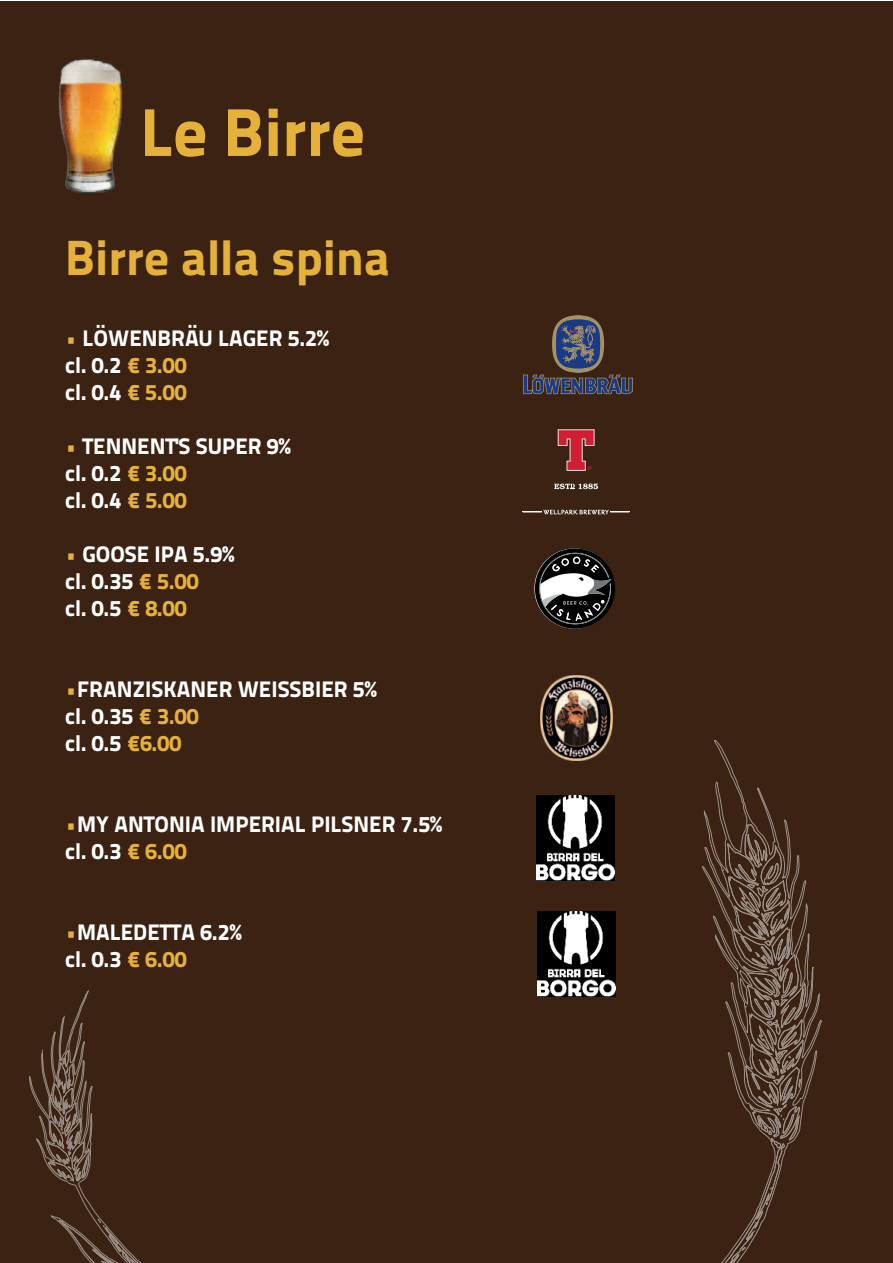
<style>
.page{position:relative;width:893px;height:1263px;background:#fff}
.page>*{position:absolute;margin:0;border:0;box-sizing:border-box;transform-origin:0 0}
.t1{font:67.5px "Titillium Text 25 L 999 wt";color:#e5b138}
.t2{font:49.5px "Titillium Text 25 L 999 wt";color:#e5b138}
.t3{font:22.5px/27px "Titillium Text 25 L 999 wt";color:#fff}
.s1{color:#e5b138}
</style>
<div class="page">
<div style="left:0;top:2px;width:893px;height:1261px;background:#3b2212"></div>
<img style="left:58px;top:59px;width:65px;height:134px">
<svg style="left:702px;top:740px;width:119px;height:356px"></svg>
<svg style="left:712px;top:798px;width:94px;height:465px"></svg>
<img style="left:537px;top:912px;width:78px;height:85px">
<img style="left:540px;top:675px;width:72px;height:85px">
<svg style="left:558px;top:429px;width:36px;height:42px"></svg>
<svg style="left:554px;top:483px;width:44px;height:6px"></svg>
<svg style="left:523px;top:510px;width:106px;height:4px"></svg>
<svg style="left:535px;top:548px;width:80px;height:81px"></svg>
<img style="left:536px;top:795px;width:78px;height:85px">
<svg style="left:523px;top:315px;width:110px;height:79px"></svg>
<svg style="left:29px;top:990px;width:112px;height:273px"></svg>
<h1 class="t1" style="left:140px;top:93px;width:226px">Le Birre</h1>
<h2 class="t2" style="left:65px;top:229px;width:326px">Birre alla spina</h2>
<p class="t3" style="left:65px;top:324px;width:265px"><span class="s1">•</span> LÖWENBRÄU LAGER 5.2% cl. 0.2 <span class="s1">€ 3.00<br></span>cl. 0.4 <span class="s1">€ 5.00</span></p>
<p class="t3" style="left:65px;top:432px;width:227px"><span class="s1">•</span> TENNENT'S SUPER 9% cl. 0.2 <span class="s1">€ 3.00<br></span>cl. 0.4 <span class="s1">€ 5.00</span></p>
<p class="t3" style="left:65px;top:540px;width:171px"><span class="s1">•</span> GOOSE IPA 5.9% cl. 0.35 <span class="s1">€ 5.00<br></span>cl. 0.5 <span class="s1">€ 8.00</span></p>
<p class="t3" style="left:65px;top:675px;width:313px"><span class="s1">•</span>FRANZISKANER WEISSBIER 5% cl. 0.35 <span class="s1">€ 3.00<br></span>cl. 0.5 <span class="s1">€6.00</span></p>
<p class="t3" style="left:65px;top:810px;width:378px"><span class="s1">•</span>MY ANTONIA IMPERIAL PILSNER 7.5% cl. 0.3 <span class="s1">€ 6.00</span></p>
<p class="t3" style="left:65px;top:918px;width:178px"><span class="s1">•</span>MALEDETTA 6.2% cl. 0.3 <span class="s1">€ 6.00</span></p>
</div>
